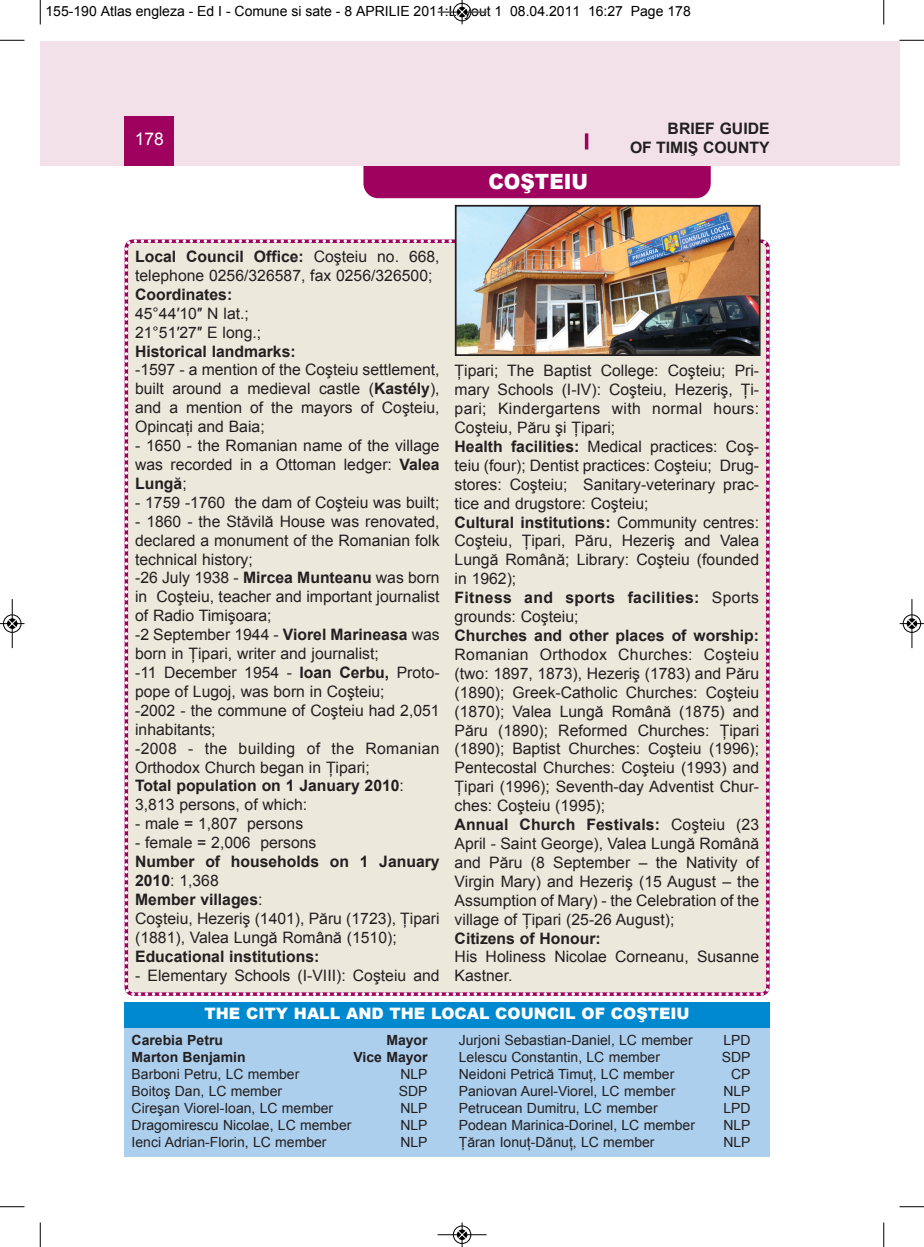
<style>
.page{position:relative;width:924px;height:1247px;background:#fff}
.page>*{position:absolute;margin:0;border:0;box-sizing:border-box;transform-origin:0 0}
.t1{font:900 21px "Arial";color:#fff;scale:.95 1}
.t2{font:17.5px "Arial";color:#fff}
.t3{font:15.75px/18.9px "Arial";color:#231f20}
.t4{font:700 15.75px/18.9px "Arial";color:#231f20;text-align:right}
.t5{font:900 15.75px "Arial";color:#fff}
.t6{font:14px "Arial";color:#231f20}
.t7{font:14px "Arial";color:#000}
.t8{font:700 14px "Arial";color:#231f20}
.s1{font-weight:700}
</style>
<div class="page">
<div style="left:363px;top:135px;width:348px;height:63px;background:#9e015e;border-radius:15px"></div>
<div style="left:40px;top:41px;width:844px;height:124px;background:#f3e1e9"></div>
<div style="left:125px;top:116px;width:49px;height:49px;background:#9e015e"></div>
<hr style="left:585px;top:133px;width:3px;height:16px;background:#9e015e">
<div style="left:884px;top:41px;width:15px;height:124px;background:#f3e1e9"></div>
<div style="left:125px;top:1028px;width:644px;height:128px;background:#accfed"></div>
<div style="left:125px;top:1002px;width:644px;height:25px;background:#0089cf"></div>
<div style="left:124px;top:237px;width:646px;height:759px;background:#ece9dc"></div>
<svg style="left:131px;top:992px;width:4px;height:3px"></svg>
<img style="left:458px;top:208px;width:299px;height:145px">
<div style="left:455px;top:205px;width:305px;height:151px;border:2px solid #231f20"></div>
<svg style="left:40px;top:0;width:1px;height:24px"></svg>
<svg style="left:0;top:40px;width:24px;height:1px"></svg>
<svg style="left:883px;top:0;width:1px;height:24px"></svg>
<svg style="left:899px;top:40px;width:25px;height:1px"></svg>
<svg style="left:40px;top:1222px;width:1px;height:24px"></svg>
<svg style="left:0;top:1206px;width:24px;height:1px"></svg>
<svg style="left:883px;top:1222px;width:1px;height:24px"></svg>
<svg style="left:899px;top:1206px;width:25px;height:1px"></svg>
<hr style="left:438px;top:12px;width:48px;height:1px;background:#000">
<div style="left:453px;top:3px;width:18px;height:18px;border:1px solid #000;border-radius:50%"></div>
<svg style="left:458px;top:0;width:8px;height:24px"></svg>
<hr style="left:438px;top:1234px;width:48px;height:1px;background:#000">
<div style="left:453px;top:1225px;width:18px;height:18px;border:1px solid #000;border-radius:50%"></div>
<svg style="left:458px;top:1222px;width:8px;height:24px"></svg>
<div style="left:3px;top:614px;width:19px;height:19px;border:1px solid #fff;border-radius:50%"></div>
<hr style="left:12px;top:599px;width:1px;height:49px;background:#000">
<div style="left:3px;top:614px;width:18px;height:18px;border:1px solid #000;border-radius:50%"></div>
<svg style="left:0;top:619px;width:24px;height:9px"></svg>
<div style="left:902px;top:614px;width:19px;height:19px;border:1px solid #fff;border-radius:50%"></div>
<hr style="left:911px;top:599px;width:1px;height:49px;background:#000">
<div style="left:903px;top:614px;width:18px;height:18px;border:1px solid #000;border-radius:50%"></div>
<svg style="left:900px;top:619px;width:24px;height:9px"></svg>
<p class="t7" style="left:46px;top:3px;width:647px">155-190 Atlas engleza - Ed I - Comune si sate - 8 APRILIE 2011:Layout 1 08.04.2011 16:27 Page 178</p>
<p class="t2" style="left:135px;top:129px;width:31px">178</p>
<p class="t4" style="left:630px;top:119px;width:141px">BRIEF GUIDE<br>OF TIMIŞ COUNTY</p>
<h1 class="t1" style="left:488px;top:166px;width:106px">COŞTEIU</h1>
<p class="t3" style="left:135px;top:247px;width:306px"><span class="s1">Local Council Office:</span> Coşteiu no. 668, telephone 0256/326587, fax 0256/326500;</p>
<p class="t4" style="left:135px;top:285px;width:99px">Coordinates:</p>
<p class="t3" style="left:135px;top:304px;width:128px">45°44′10″ N lat.;<br>21°51′27″ E long.;</p>
<p class="t4" style="left:135px;top:341px;width:162px">Historical landmarks:</p>
<p class="t3" style="left:135px;top:360px;width:306px;text-align:justify">-1597 - a mention of the Coşteiu settlement, built around a medieval castle (<span class="s1">Kastély</span>), and a mention of the mayors of Coşteiu, Opincaţi and Baia;</p>
<p class="t3" style="left:135px;top:436px;width:306px;text-align:justify">- 1650 - the Romanian name of the village was recorded in a Ottoman ledger: <span class="s1">Valea Lungă</span>;</p>
<p class="t3" style="left:135px;top:493px;width:306px">- 1759 -1760 the dam of Coşteiu was built;</p>
<p class="t3" style="left:135px;top:512px;width:306px">- 1860 - the Stăvilă House was renovated, declared a monument of the Romanian folk technical history;<br>-26 July 1938 - <span class="s1">Mircea Munteanu</span> was born in Coşteiu, teacher and important journalist of Radio Timişoara;<br>-2 September 1944 - <span class="s1">Viorel Marineasa</span> was born in Ţipari, writer and journalist;<br>-11 December 1954 - <span class="s1">Ioan Cerbu,</span> Proto&shy;pope of Lugoj, was born in Coşteiu;<br>-2002 - the commune of Coşteiu had 2,051 inhabitants;<br>-2008 - the building of the Romanian Orthodox Church began in Ţipari;<br><span class="s1">Total population on 1 January 2010</span>:<br>3,813 persons, of which:</p>
<p class="t3" style="left:135px;top:814px;width:170px">- male = 1,807 persons</p>
<p class="t3" style="left:135px;top:833px;width:183px">- female = 2,006 persons</p>
<p class="t3" style="left:135px;top:852px;width:306px"><span class="s1">Number of households on 1 January<br>2010</span>: 1,368<br><span class="s1">Member villages</span>:<br>Coşteiu, Hezeriş (1401), Păru (1723), Ţipari (1881), Valea Lungă Română (1510);</p>
<p class="t4" style="left:135px;top:946px;width:186px">Educational institutions:</p>
<p class="t3" style="left:135px;top:965px;width:306px">- Elementary Schools (I-VIII): Coşteiu and</p>
<p class="t3" style="left:455px;top:361px;width:306px">Ţipari; The Baptist College: Coşteiu; Pri&shy;mary Schools (I-IV): Coşteiu, Hezeriş, Ţi&shy;pari; Kindergartens with normal hours:<br>Coşteiu, Păru şi Ţipari;<br><span class="s1">Health facilities:</span> Medical practices: Coş&shy;teiu (four); Dentist practices: Coşteiu; Drug&shy;stores: Coşteiu; Sanitary-veterinary prac&shy;tice and drugstore: Coşteiu;<br><span class="s1">Cultural institutions:</span> Community centres:<br>Coşteiu, Ţipari, Păru, Hezeriş and Valea Lungă Română; Library: Coşteiu (founded in 1962);<br><span class="s1">Fitness and sports facilities:</span> Sports grounds: Coşteiu;</p>
<p class="t4" style="left:455px;top:626px;width:306px">Churches and other places of worship:</p>
<p class="t3" style="left:455px;top:645px;width:306px">Romanian Orthodox Churches: Coşteiu (two: 1897, 1873), Hezeriş (1783) and Păru (1890); Greek-Catholic Churches: Coşteiu (1870); Valea Lungă Română (1875) and Păru (1890); Reformed Churches: Ţipari (1890); Baptist Churches: Coşteiu (1996); Pentecostal Churches: Coşteiu (1993) and Ţipari (1996); Seventh-day Adventist Chur&shy;ches: Coşteiu (1995);<br><span class="s1">Annual Church Festivals:</span> Coşteiu (23<br>April - Saint George), Valea Lungă Română and Păru (8 September – the Nativity of Virgin Mary) and Hezeriş (15 August – the Assumption of Mary) - the Celebration of the village of Ţipari (25-26 August);</p>
<p class="t4" style="left:455px;top:928px;width:148px">Citizens of Honour:</p>
<p class="t3" style="left:455px;top:947px;width:306px">His Holiness Nicolae Corneanu, Susanne<br>Kastner.</p>
<p class="t5" style="left:204px;top:1001px;width:487px">THE CITY HALL AND THE LOCAL COUNCIL OF COŞTEIU</p>
<p class="t8" style="left:132px;top:1032px;width:93px">Carebia Petru</p>
<p class="t8" style="left:386px;top:1032px;width:43px">Mayor</p>
<p class="t8" style="left:132px;top:1049px;width:115px">Marton Benjamin</p>
<p class="t8" style="left:353px;top:1049px;width:76px">Vice Mayor</p>
<p class="t6" style="left:132px;top:1066px;width:169px">Barboni Petru, LC member</p>
<p class="t6" style="left:400px;top:1066px;width:29px">NLP</p>
<p class="t6" style="left:132px;top:1083px;width:152px">Boitoş Dan, LC member</p>
<p class="t6" style="left:399px;top:1083px;width:30px">SDP</p>
<p class="t6" style="left:132px;top:1100px;width:203px">Cireşan Viorel-Ioan, LC member</p>
<p class="t6" style="left:400px;top:1100px;width:29px">NLP</p>
<p class="t6" style="left:132px;top:1117px;width:221px">Dragomirescu Nicolae, LC member</p>
<p class="t6" style="left:400px;top:1117px;width:29px">NLP</p>
<p class="t6" style="left:132px;top:1134px;width:196px">Ienci Adrian-Florin, LC member</p>
<p class="t6" style="left:400px;top:1134px;width:29px">NLP</p>
<p class="t6" style="left:459px;top:1032px;width:235px">Jurjoni Sebastian-Daniel, LC member</p>
<p class="t6" style="left:723px;top:1032px;width:29px">LPD</p>
<p class="t6" style="left:459px;top:1049px;width:203px">Lelescu Constantin, LC member</p>
<p class="t6" style="left:722px;top:1049px;width:30px">SDP</p>
<p class="t6" style="left:459px;top:1066px;width:217px">Neidoni Petrică Timuţ, LC member</p>
<p class="t6" style="left:731px;top:1066px;width:21px">CP</p>
<p class="t6" style="left:459px;top:1083px;width:218px">Paniovan Aurel-Viorel, LC member</p>
<p class="t6" style="left:723px;top:1083px;width:29px">NLP</p>
<p class="t6" style="left:459px;top:1100px;width:200px">Petrucean Dumitru, LC member</p>
<p class="t6" style="left:723px;top:1100px;width:29px">LPD</p>
<p class="t6" style="left:459px;top:1117px;width:238px">Podean Marinica-Dorinel, LC member</p>
<p class="t6" style="left:723px;top:1117px;width:29px">NLP</p>
<p class="t6" style="left:459px;top:1134px;width:197px">Ţăran Ionuţ-Dănuţ, LC member</p>
<p class="t6" style="left:723px;top:1134px;width:29px">NLP</p>
</div>
